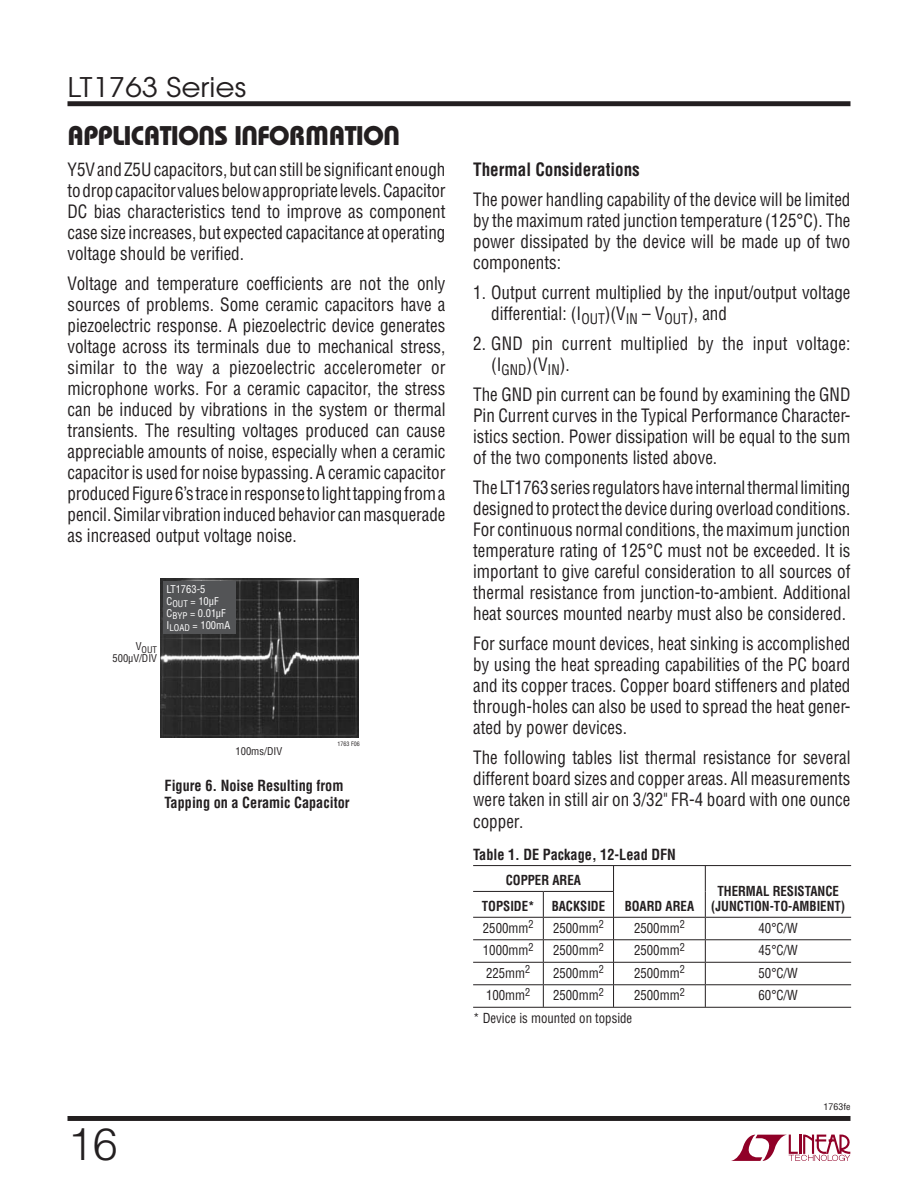
<style>
.page{position:relative;width:918px;height:1188px;background:#fff}
.page>*{position:absolute;margin:0;border:0;box-sizing:border-box;transform-origin:0 0}
.t1{font:300 45px "Helvetica";color:#231f20}
.t2{font:27px "Linear Bauhaus";letter-spacing:-.02em;color:#231f20}
.t3{font:27px "Avant Garde";color:#231f20;scale:1.1 1}
.t4{font:18px/21px "Linear Helv Cond";color:#231f20;text-align:justify;scale:.95 1}
.t5{font:700 18px "Linear Helv Cond";color:#231f20;scale:.95 1}
.t6{font:700 15px/16.5px "Linear Helv Cond";color:#231f20;scale:.95 1}
.t7{font:13.5px "Linear Helv Cond";color:#231f20;scale:.95 1}
.t8{font:700 13.5px "Linear Helv Cond";color:#231f20;scale:.95 1}
.t9{font:10.5px/12px "Linear Helv Cond";color:#fff}
.t10{font:10.5px "Linear Helv Cond";color:#231f20}
.t11{font:9px "Linear Helv Cond";color:#231f20;scale:1.1 1}
.t12{font:9px "Linear Helv Cond";color:#231f20}
.t13{font:6px "Linear Helv Cond";color:#231f20}
</style>
<div class="page">
<svg style="left:731px;top:1135px;width:119px;height:26px"></svg>
<div style="left:68px;top:101px;width:782px;height:5px;background:#231f20"></div>
<div style="left:68px;top:1116px;width:782px;height:5px;background:#231f20"></div>
<hr style="left:543px;top:891px;width:71px;height:1px;background:#231f20">
<hr style="left:543px;top:917px;width:162px;height:1px;background:#231f20">
<hr style="left:543px;top:939px;width:162px;height:1px;background:#231f20">
<hr style="left:543px;top:962px;width:162px;height:1px;background:#231f20">
<hr style="left:543px;top:984px;width:162px;height:1px;background:#231f20">
<svg style="left:613px;top:866px;width:1px;height:141px"></svg>
<hr style="left:473px;top:891px;width:70px;height:1px;background:#231f20">
<hr style="left:473px;top:917px;width:70px;height:1px;background:#231f20">
<hr style="left:473px;top:939px;width:70px;height:1px;background:#231f20">
<hr style="left:473px;top:962px;width:70px;height:1px;background:#231f20">
<hr style="left:473px;top:984px;width:70px;height:1px;background:#231f20">
<svg style="left:543px;top:892px;width:1px;height:115px"></svg>
<hr style="left:705px;top:917px;width:146px;height:1px;background:#231f20">
<hr style="left:705px;top:939px;width:146px;height:1px;background:#231f20">
<hr style="left:705px;top:962px;width:146px;height:1px;background:#231f20">
<hr style="left:705px;top:984px;width:146px;height:1px;background:#231f20">
<svg style="left:705px;top:866px;width:1px;height:141px"></svg>
<hr style="left:473px;top:865px;width:378px;height:1px;background:#231f20">
<hr style="left:473px;top:1007px;width:378px;height:1px;background:#231f20">
<img style="left:161px;top:579px;width:197px;height:159px">
<div style="left:163px;top:582px;width:72px;height:52px;background:#535456"></div>
<h2 class="t3" style="left:68px;top:77px;width:164px">LT1763 Series</h2>
<h2 class="t2" style="left:68px;top:126px;width:334px">APPLICATIONS INFORMATION</h2>
<p class="t4" style="left:68px;top:162px;width:399px">Y5V and Z5U capacitors, but can still be significant enough to drop capacitor values below appropriate levels. Capacitor DC bias characteristics tend to improve as component case size increases, but expected capacitance at operating voltage should be verified.</p>
<p class="t4" style="left:68px;top:276px;width:399px">Voltage and temperature coefficients are not the only sources of problems. Some ceramic capacitors have a piezoelectric response. A piezoelectric device generates voltage across its terminals due to mechanical stress, similar to the way a piezoelectric accelerometer or microphone works. For a ceramic capacitor, the stress can be induced by vibrations in the system or thermal transients. The resulting voltages produced can cause appreciable amounts of noise, especially when a ceramic capacitor is used for noise bypassing. A ceramic capacitor produced Figure 6’s trace in response to light tapping from a pencil. Similar vibration induced behavior can masquerade as increased output voltage noise.</p>
<p class="t12" style="left:136px;top:646px;width:23px"><sup>V</sup>OUT</p>
<p class="t10" style="left:113px;top:655px;width:46px">500μV/DIV</p>
<p class="t9" style="left:167px;top:584px;width:65px">LT1763-5<br>C<sub>OUT</sub> = 10μF<br>C<sub>BYP</sub> = 0.01μF<br>I<sub>LOAD</sub> = 100mA</p>
<p class="t10" style="left:236px;top:747px;width:48px">100ms/DIV</p>
<p class="t13" style="left:338px;top:742px;width:24px">1763 F06</p>
<p class="t6" style="left:165px;top:779px;width:196px">Figure 6. Noise Resulting from<br>Tapping on a Ceramic Capacitor</p>
<p class="t5" style="left:473px;top:163px;width:177px">Thermal Considerations</p>
<p class="t4" style="left:473px;top:192px;width:399px">The power handling capability of the device will be limited by the maximum rated junction temperature (125°C). The power dissipated by the device will be made up of two components:</p>
<p class="t4" style="left:491px;top:285px;width:380px;text-indent:-18px">1. Output current multiplied by the input/output voltage differential: (I<sub>OUT</sub>)(V<sub>IN</sub> – V<sub>OUT</sub>), and</p>
<p class="t4" style="left:491px;top:336px;width:380px;text-indent:-18px">2. GND pin current multiplied by the input voltage: (I<sub>GND</sub>)(V<sub>IN</sub>).</p>
<p class="t4" style="left:473px;top:387px;width:399px">The GND pin current can be found by examining the GND Pin Current curves in the Typical Performance Character&shy;istics section. Power dissipation will be equal to the sum of the two components listed above.</p>
<p class="t4" style="left:473px;top:480px;width:399px">The LT1763 series regulators have internal thermal limiting designed to protect the device during overload conditions.<br>For continuous normal conditions, the maximum junction temperature rating of 125°C must not be exceeded. It is important to give careful consideration to all sources of thermal resistance from junction-to-ambient. Additional heat sources mounted nearby must also be considered.</p>
<p class="t4" style="left:473px;top:636px;width:399px">For surface mount devices, heat sinking is accomplished by using the heat spreading capabilities of the PC board and its copper traces. Copper board stiffeners and plated through-holes can also be used to spread the heat gener&shy;ated by power devices.</p>
<p class="t4" style="left:473px;top:749px;width:399px">The following tables list thermal resistance for several different board sizes and copper areas. All measurements were taken in still air on 3/32" FR-4 board with one ounce copper.</p>
<p class="t6" style="left:473px;top:848px;width:215px">Table 1. DE Package, 12-Lead DFN</p>
<p class="t8" style="left:506px;top:876px;width:81px">COPPER AREA</p>
<p class="t8" style="left:625px;top:902px;width:75px">BOARD AREA</p>
<p class="t8" style="left:717px;top:887px;width:129px">THERMAL RESISTANCE</p>
<p class="t8" style="left:482px;top:902px;width:57px">TOPSIDE*</p>
<p class="t8" style="left:552px;top:902px;width:58px">BACKSIDE</p>
<p class="t8" style="left:711px;top:902px;width:142px">(JUNCTION-TO-AMBIENT)</p>
<p class="t7" style="left:483px;top:923px;width:55px">2500mm<sup>2</sup></p>
<p class="t7" style="left:553px;top:923px;width:55px">2500mm<sup>2</sup></p>
<p class="t7" style="left:634px;top:923px;width:55px">2500mm<sup>2</sup></p>
<p class="t7" style="left:759px;top:923px;width:43px">40°C/W</p>
<p class="t7" style="left:483px;top:946px;width:55px">1000mm<sup>2</sup></p>
<p class="t7" style="left:553px;top:946px;width:55px">2500mm<sup>2</sup></p>
<p class="t7" style="left:634px;top:946px;width:55px">2500mm<sup>2</sup></p>
<p class="t7" style="left:759px;top:946px;width:43px">45°C/W</p>
<p class="t7" style="left:486px;top:968px;width:48px">225mm<sup>2</sup></p>
<p class="t7" style="left:553px;top:968px;width:55px">2500mm<sup>2</sup></p>
<p class="t7" style="left:634px;top:968px;width:55px">2500mm<sup>2</sup></p>
<p class="t7" style="left:759px;top:968px;width:43px">50°C/W</p>
<p class="t7" style="left:486px;top:991px;width:48px">100mm<sup>2</sup></p>
<p class="t7" style="left:553px;top:991px;width:55px">2500mm<sup>2</sup></p>
<p class="t7" style="left:634px;top:991px;width:55px">2500mm<sup>2</sup></p>
<p class="t7" style="left:759px;top:991px;width:43px">60°C/W</p>
<p class="t7" style="left:473px;top:1013px;width:169px">* Device is mounted on topside</p>
<h1 class="t1" style="left:68px;top:1128px;width:52px">16</h1>
<p class="t11" style="left:824px;top:1104px;width:26px">1763fe</p>
</div>
